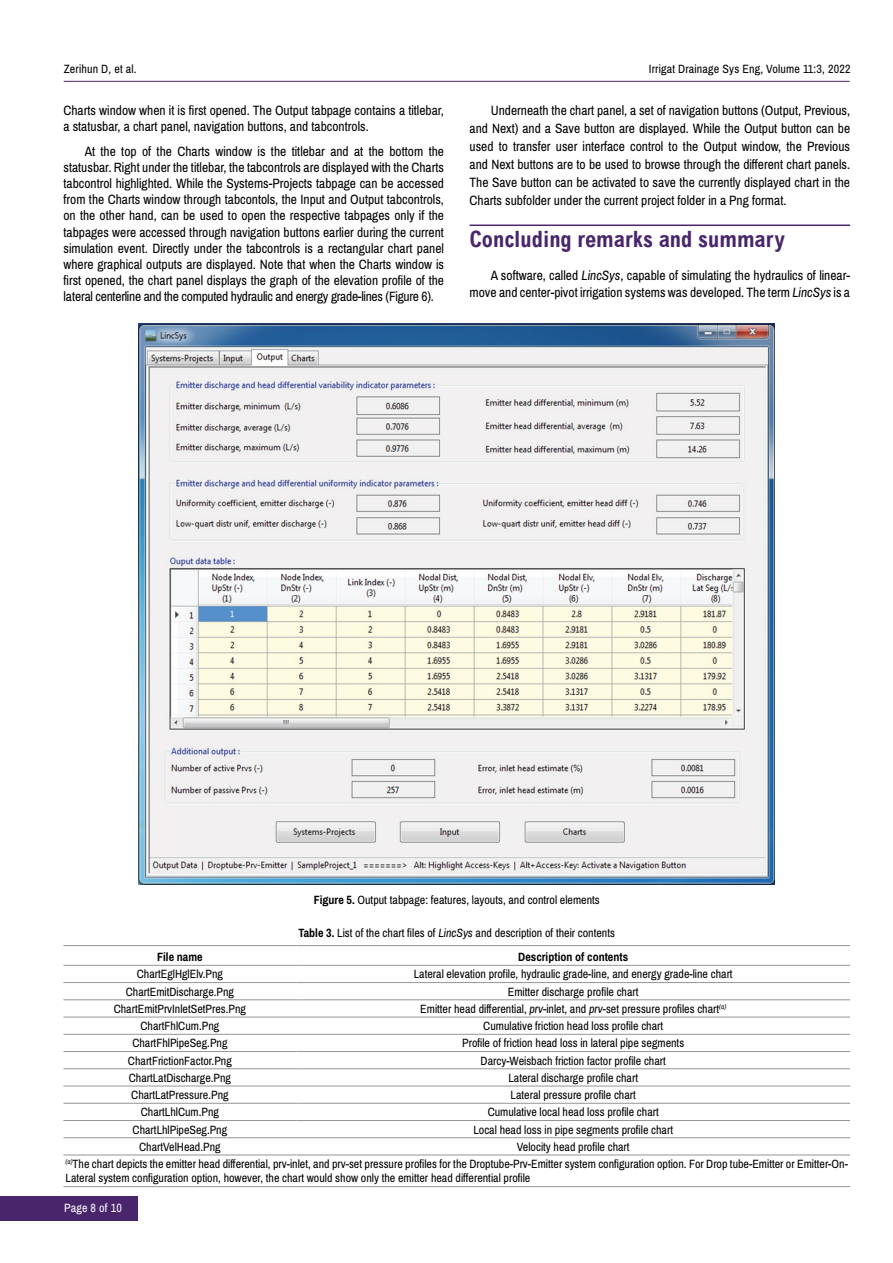
<style>
.page{position:relative;width:893px;height:1263px;background:#fff}
.page>*{position:absolute;margin:0;border:0;box-sizing:border-box;transform-origin:0 0}
.t1{font:700 condensed 22.5px "Arial";color:#49266c}
.t2{font:13.5px/16.2px "Archivo Narrow";color:#000;text-align:justify}
.t3{font:12px/17.2px "Archivo Narrow";color:#000}
.t4{font:700 12px "Archivo Narrow";color:#000}
.t5{font:12px "Archivo Narrow";letter-spacing:.015em;color:#fff}
.s1{font-style:italic}
.s2{font-weight:700}
</style>
<div class="page">
<hr style="left:64px;top:81px;width:786px;height:1px;background:#49266c">
<div style="left:0;top:1196px;width:137px;height:24px;background:#49266c"></div>
<hr style="left:470px;top:224px;width:380px;height:2px;background:#49266c">
<img style="left:139px;top:324px;width:636px;height:560px">
<hr style="left:63px;top:945px;width:233px;height:1px;background:#939598">
<hr style="left:296px;top:945px;width:554px;height:1px;background:#939598">
<hr style="left:63px;top:965px;width:233px;height:1px;background:#939598">
<hr style="left:296px;top:965px;width:554px;height:1px;background:#939598">
<hr style="left:63px;top:982px;width:233px;height:1px;background:#939598">
<hr style="left:296px;top:982px;width:554px;height:1px;background:#939598">
<hr style="left:63px;top:999px;width:233px;height:1px;background:#939598">
<hr style="left:296px;top:999px;width:554px;height:1px;background:#939598">
<hr style="left:63px;top:1017px;width:233px;height:1px;background:#939598">
<hr style="left:296px;top:1017px;width:554px;height:1px;background:#939598">
<hr style="left:63px;top:1034px;width:233px;height:1px;background:#939598">
<hr style="left:296px;top:1034px;width:554px;height:1px;background:#939598">
<hr style="left:63px;top:1051px;width:233px;height:1px;background:#939598">
<hr style="left:296px;top:1051px;width:554px;height:1px;background:#939598">
<hr style="left:63px;top:1068px;width:233px;height:1px;background:#939598">
<hr style="left:296px;top:1068px;width:554px;height:1px;background:#939598">
<hr style="left:63px;top:1086px;width:233px;height:1px;background:#939598">
<hr style="left:296px;top:1086px;width:554px;height:1px;background:#939598">
<hr style="left:63px;top:1103px;width:233px;height:1px;background:#939598">
<hr style="left:296px;top:1103px;width:554px;height:1px;background:#939598">
<hr style="left:63px;top:1120px;width:233px;height:1px;background:#939598">
<hr style="left:296px;top:1120px;width:554px;height:1px;background:#939598">
<hr style="left:63px;top:1137px;width:233px;height:1px;background:#939598">
<hr style="left:296px;top:1137px;width:554px;height:1px;background:#939598">
<hr style="left:63px;top:1154px;width:233px;height:1px;background:#939598">
<hr style="left:296px;top:1154px;width:554px;height:1px;background:#939598">
<hr style="left:63px;top:1186px;width:233px;height:1px;background:#939598">
<hr style="left:296px;top:1186px;width:554px;height:1px;background:#939598">
<p class="t3" style="left:64px;top:60px;width:74px">Zerihun D, et al.</p>
<p class="t3" style="left:649px;top:60px;width:203px">Irrigat Drainage Sys Eng, Volume 11:3, 2022</p>
<p class="t2" style="left:63px;top:102px;width:382px">Charts window when it is first opened. The Output tabpage contains a titlebar, a statusbar, a chart panel, navigation buttons, and tabcontrols.</p>
<p class="t2" style="left:63px;top:143px;width:382px;text-indent:21px">At the top of the Charts window is the titlebar and at the bottom the statusbar. Right under the titlebar, the tabcontrols are displayed with the Charts tabcontrol highlighted. While the Systems-Projects tabpage can be accessed from the Charts window through tabcontols, the Input and Output tabcontrols, on the other hand, can be used to open the respective tabpages only if the tabpages were accessed through navigation buttons earlier during the current simulation event. Directly under the tabcontrols is a rectangular chart panel where graphical outputs are displayed. Note that when the Charts window is first opened, the chart panel displays the graph of the elevation profile of the lateral centerline and the computed hydraulic and energy grade-lines (Figure 6).</p>
<p class="t2" style="left:470px;top:101px;width:382px;line-height:18px;text-indent:21px">Underneath the chart panel, a set of navigation buttons (Output, Previous, and Next) and a Save button are displayed. While the Output button can be used to transfer user interface control to the Output window, the Previous and Next buttons are to be used to browse through the different chart panels.<br>The Save button can be activated to save the currently displayed chart in the Charts subfolder under the current project folder in a Png format.</p>
<h1 class="t1" style="left:470px;top:227px;width:317px">Concluding remarks and summary</h1>
<p class="t2" style="left:470px;top:268px;width:382px;text-align:right">A software, called <span class="s1">LincSys</span>, capable of simulating the hydraulics of linear&shy;move and center-pivot irrigation systems was developed. The term <span class="s1">LincSys</span> is a</p>
<p class="t3" style="left:314px;top:892px;width:288px"><span class="s2">Figure 5.</span> Output tabpage: features, layouts, and control elements</p>
<p class="t3" style="left:299px;top:924px;width:318px"><span class="s2">Table 3.</span> List of the chart files of <span class="s1">LincSys</span> and description of their contents</p>
<p class="t4" style="left:157px;top:949px;width:47px">File name</p>
<p class="t4" style="left:518px;top:949px;width:111px">Description of contents</p>
<p class="t3" style="left:137px;top:966px;width:88px">ChartEglHglElv.Png</p>
<p class="t3" style="left:414px;top:966px;width:320px">Lateral elevation profile, hydraulic grade-line, and energy grade-line chart</p>
<p class="t3" style="left:126px;top:983px;width:110px">ChartEmitDischarge.Png</p>
<p class="t3" style="left:508px;top:983px;width:132px">Emitter discharge profile chart</p>
<p class="t3" style="left:114px;top:1000px;width:134px">ChartEmitPrvInletSetPres.Png</p>
<p class="t3" style="left:420px;top:1000px;width:308px">Emitter head differential, <span class="s1">prv</span>-inlet, and <span class="s1">prv</span>-set pressure profiles chart<sup>(a)</sup></p>
<p class="t3" style="left:141px;top:1017px;width:80px">ChartFhlCum.Png</p>
<p class="t3" style="left:483px;top:1017px;width:181px">Cumulative friction head loss profile chart</p>
<p class="t3" style="left:132px;top:1035px;width:97px">ChartFhlPipeSeg.Png</p>
<p class="t3" style="left:462px;top:1035px;width:224px">Profile of friction head loss in lateral pipe segments</p>
<p class="t3" style="left:128px;top:1052px;width:105px">ChartFrictionFactor.Png</p>
<p class="t3" style="left:481px;top:1052px;width:187px">Darcy-Weisbach friction factor profile chart</p>
<p class="t3" style="left:129px;top:1069px;width:104px">ChartLatDischarge.Png</p>
<p class="t3" style="left:508px;top:1069px;width:131px">Lateral discharge profile chart</p>
<p class="t3" style="left:131px;top:1086px;width:99px">ChartLatPressure.Png</p>
<p class="t3" style="left:511px;top:1086px;width:127px">Lateral pressure profile chart</p>
<p class="t3" style="left:141px;top:1104px;width:80px">ChartLhlCum.Png</p>
<p class="t3" style="left:488px;top:1104px;width:173px">Cumulative local head loss profile chart</p>
<p class="t3" style="left:133px;top:1121px;width:96px">ChartLhlPipeSeg.Png</p>
<p class="t3" style="left:473px;top:1121px;width:201px">Local head loss in pipe segments profile chart</p>
<p class="t3" style="left:139px;top:1138px;width:83px">ChartVelHead.Png</p>
<p class="t3" style="left:66px;top:1138px;width:784px;text-indent:451px">Velocity head profile chart<br><sup>(a)</sup>The chart depicts the emitter head differential, prv-inlet, and prv-set pressure profiles for the Droptube-Prv-Emitter system configuration option. For Drop tube-Emitter or Emitter-On-</p>
<p class="t3" style="left:66px;top:1170px;width:466px">Lateral system configuration option, however, the chart would show only the emitter head differential profile</p>
<p class="t5" style="left:64px;top:1201px;width:59px">Page 8 of 10</p>
</div>
